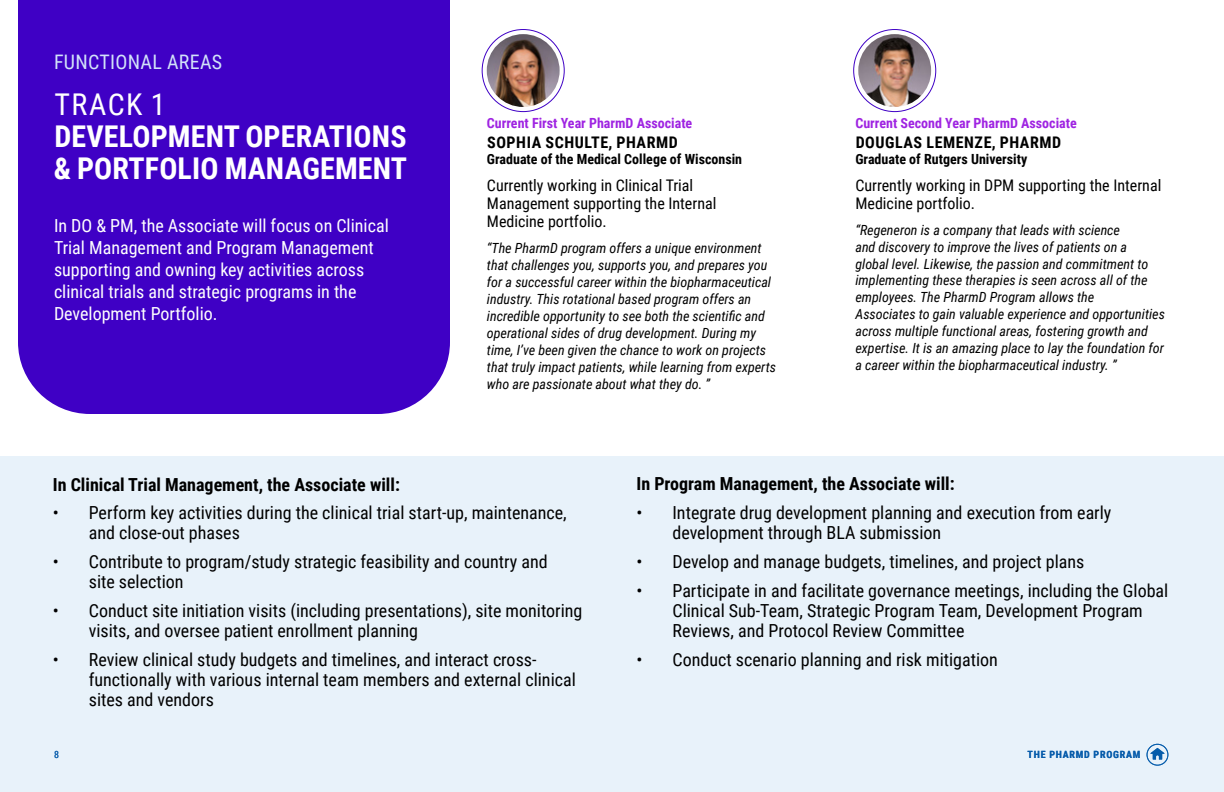
<style>
.page{position:relative;width:1224px;height:792px;background:#fff}
.page>*{position:absolute;margin:0;border:0;box-sizing:border-box;transform-origin:0 0}
.t1{font:700 30px/32px "Roboto Condensed";letter-spacing:.005em;color:#fff}
.t2{font:30px "Roboto Condensed";letter-spacing:.05em;color:#fff}
.t3{font:20px "Roboto Condensed";letter-spacing:.015em;color:#d2e2f9}
.t4{font:18px/20px "Roboto Condensed";color:#000}
.t5{font:18px/22px "Roboto Condensed";color:#fff}
.t6{font:700 18px "Roboto Condensed";color:#000}
.t7{font:16px/18px "Roboto Condensed";color:#000}
.t8{font:700 16px "Roboto Condensed";letter-spacing:.035em;color:#000}
.t9{font:italic 14px/17px "Roboto Condensed";color:#000}
.t10{font:700 14px "Roboto Condensed";color:#000}
.t11{font:700 14px "Roboto Condensed";color:#9f24e2}
.t12{font:700 10px "Roboto Condensed";letter-spacing:.075em;color:#065baa}
.t13{font:10px "Roboto Condensed";color:#065baa}
</style>
<div class="page">
<div style="left:0;top:456px;width:1224px;height:336px;background:#e8f2fa"></div>
<div style="left:482px;top:29px;width:82px;height:83px;border:1px solid #3f00c5;border-radius:50%"></div>
<img style="left:487px;top:34px;width:73px;height:73px;border-radius:36px">
<div style="left:18px;top:0;width:432px;height:414px;background:#3f00c5"></div>
<div style="left:1147px;top:744px;width:21px;height:22px;border:1px solid #055cab;border-radius:50%"></div>
<svg style="left:1151px;top:748px;width:13px;height:12px"></svg>
<div style="left:853px;top:29px;width:83px;height:83px;border:1px solid #3f00c5;border-radius:50%"></div>
<img style="left:858px;top:34px;width:73px;height:73px;border-radius:36px">
<h2 class="t3" style="left:54px;top:48px;width:170px">FUNCTIONAL AREAS</h2>
<h1 class="t2" style="left:55px;top:83px;width:113px">TRACK 1</h1>
<h1 class="t1" style="left:54px;top:119px;width:355px">DEVELOPMENT OPERATIONS &amp; PORTFOLIO MANAGEMENT</h1>
<p class="t5" style="left:54px;top:214px;width:336px">In DO &amp; PM, the Associate will focus on Clinical Trial Management and Program Management supporting and owning key activities across clinical trials and strategic programs in the Development Portfolio.</p>
<p class="t11" style="left:487px;top:113px;width:207px">Current First Year PharmD Associate</p>
<p class="t8" style="left:487px;top:131px;width:192px">SOPHIA SCHULTE, PHARMD</p>
<p class="t10" style="left:487px;top:149px;width:257px">Graduate of the Medical College of Wisconsin</p>
<p class="t7" style="left:487px;top:176px;width:231px">Currently working in Clinical Trial<br>Management supporting the Internal<br>Medicine portfolio.</p>
<p class="t9" style="left:487px;top:239px;width:291px">“The PharmD program offers a unique environment that challenges you, supports you, and prepares you for a successful career within the biopharmaceutical industry. This rotational based program offers an incredible opportunity to see both the scientific and operational sides of drug development. During my time, I’ve been given the chance to work on projects that truly impact patients, while learning from experts who are passionate about what they do. ”</p>
<p class="t11" style="left:855px;top:113px;width:223px">Current Second Year PharmD Associate</p>
<p class="t8" style="left:856px;top:131px;width:207px">DOUGLAS LEMENZE, PHARMD</p>
<p class="t10" style="left:855px;top:149px;width:173px">Graduate of Rutgers University</p>
<p class="t7" style="left:855px;top:176px;width:307px">Currently working in DPM supporting the Internal<br>Medicine portfolio.</p>
<p class="t9" style="left:855px;top:221px;width:311px">“Regeneron is a company that leads with science<br>and discovery to improve the lives of patients on a<br>global level. Likewise, the passion and commitment to implementing these therapies is seen across all of the employees. The PharmD Program allows the<br>Associates to gain valuable experience and opportunities across multiple functional areas, fostering growth and expertise. It is an amazing place to lay the foundation for a career within the biopharmaceutical industry. ”</p>
<p class="t6" style="left:53px;top:471px;width:349px">In Clinical Trial Management, the Associate will:</p>
<p class="t4" style="left:89px;top:502px;width:479px;text-indent:-36px">• Perform key activities during the clinical trial start-up, maintenance, and close-out phases</p>
<p class="t4" style="left:89px;top:551px;width:460px;text-indent:-36px">• Contribute to program/study strategic feasibility and country and site selection</p>
<p class="t4" style="left:89px;top:600px;width:495px;text-indent:-36px">• Conduct site initiation visits (including presentations), site monitoring visits, and oversee patient enrollment planning</p>
<p class="t4" style="left:89px;top:649px;width:489px;text-indent:-36px">• Review clinical study budgets and timelines, and interact cross&shy;functionally with various internal team members and external clinical sites and vendors</p>
<p class="t6" style="left:636px;top:471px;width:320px">In Program Management, the Associate will:</p>
<p class="t4" style="left:672px;top:502px;width:440px;text-indent:-36px">• Integrate drug development planning and execution from early development through BLA submission</p>
<p class="t4" style="left:636px;top:551px;width:450px">• Develop and manage budgets, timelines, and project plans</p>
<p class="t4" style="left:672px;top:580px;width:497px;text-indent:-36px">• Participate in and facilitate governance meetings, including the Global<br>Clinical Sub-Team, Strategic Program Team, Development Program<br>Reviews, and Protocol Review Committee</p>
<p class="t4" style="left:636px;top:649px;width:363px">• Conduct scenario planning and risk mitigation</p>
<p class="t13" style="left:54px;top:748px;width:6px">8</p>
<p class="t12" style="left:1028px;top:748px;width:114px">THE PHARMD PROGRAM</p>
</div>
